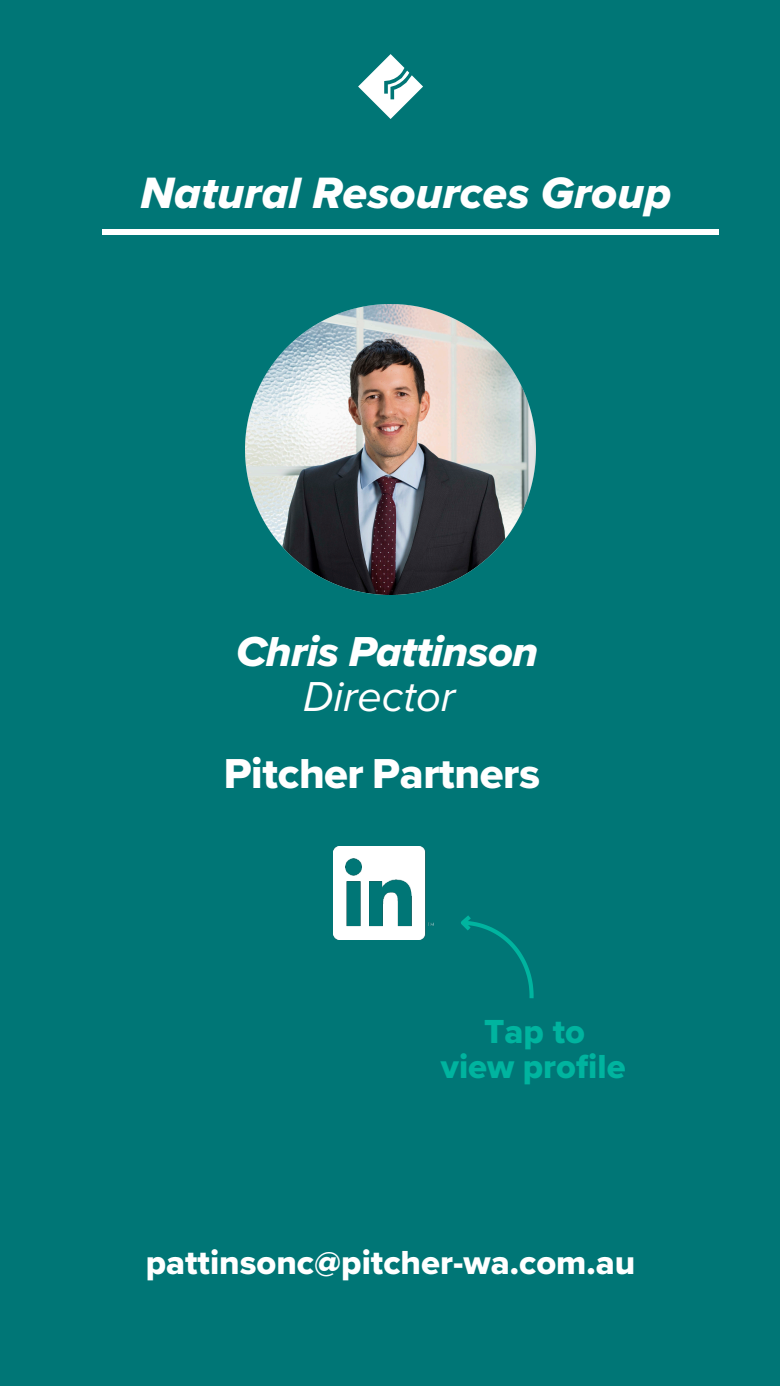
<style>
.page{position:relative;width:780px;height:1386px;background:#fff}
.page>*{position:absolute;margin:0;border:0;box-sizing:border-box;transform-origin:0 0}
.t1{font:45.5px "Proxima Nova Extrabld It";color:#fff}
.t2{font:43.4px "Proxima Nova Extrabld";letter-spacing:-.01em;color:#fff}
.t3{font:43.4px "Proxima Nova Extrabld It";letter-spacing:-.015em;color:#fff}
.t4{font:italic 43.4px "Proxima Nova";color:#fff}
.t5{font:34.56px "Proxima Nova Extrabld";color:#fff}
.t6{font:34.56px/34.6px "Proxima Nova Extrabld";color:#00b49f;text-align:center}
</style>
<div class="page">
<div style="left:0;top:0;width:779px;height:1385px;background:#007676"></div>
<img style="left:246px;top:304px;width:289px;height:290px">
<svg style="left:461px;top:915px;width:73px;height:84px"></svg>
<svg style="left:358px;top:54px;width:65px;height:65px"></svg>
<img style="left:333px;top:846px;width:100px;height:93px">
<div style="left:102px;top:229px;width:616px;height:6px;background:#fff"></div>
<h1 class="t1" style="left:140px;top:159px;width:532px">Natural Resources Group</h1>
<p class="t3" style="left:236px;top:619px;width:303px">Chris Pattinson</p>
<p class="t4" style="left:303px;top:664px;width:153px">Director</p>
<p class="t2" style="left:224px;top:741px;width:318px">Pitcher Partners</p>
<p class="t6" style="left:440px;top:1013px;width:186px">Tap to<br>view profile</p>
<p class="t5" style="left:146px;top:1236px;width:491px">pattinsonc@pitcher-wa.com.au</p>
</div>
